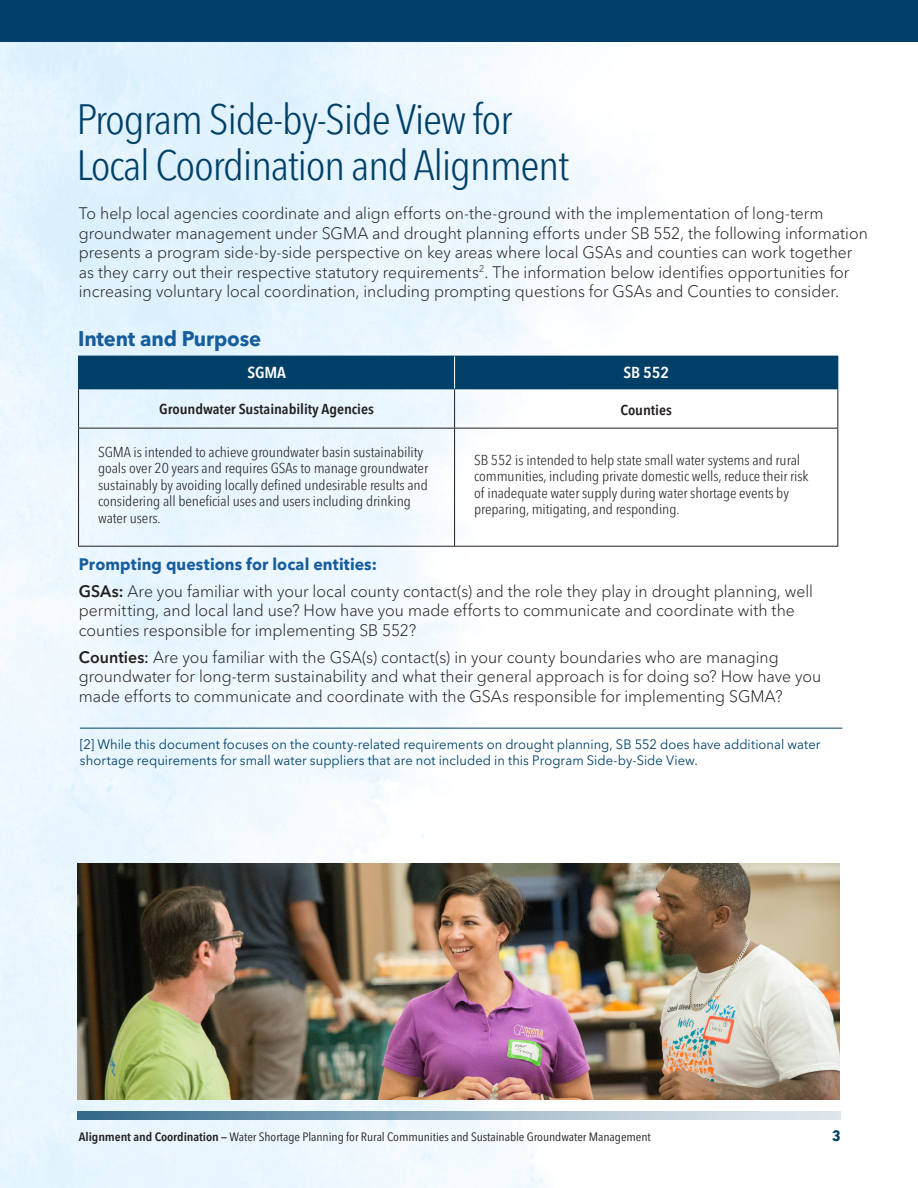
<style>
.page{position:relative;width:918px;height:1188px;background:#fff}
.page>*{position:absolute;margin:0;border:0;box-sizing:border-box;transform-origin:0 0}
.Title_2{font:300 condensed 42px/46.5px "Avenir Next LT Pro";letter-spacing:-.03em;color:#004068;scale:1.1 1}
.Table_Text{font:700 21px "Avenir Next LT Pro";letter-spacing:-.005em;color:#175d9e;scale:.96 1}
.Main_text{font:300 16.5px/19.5px "Avenir Next LT Pro";color:#231f20;scale:.96 1}
.t1{font:600 condensed 15.75px "Avenir Next LT Pro";letter-spacing:-.005em;color:#fff;scale:1.1 1}
.Intro_Copy{font:700 condensed 15px "Avenir Next LT Pro";color:#004068;scale:1.08 1}
.t2{font:300 condensed 14.25px/16.5px "Avenir Next LT Pro";letter-spacing:-.005em;color:#231f20;scale:1.1 1}
.t3{font:600 condensed 14.25px "Avenir Next LT Pro";letter-spacing:-.005em;color:#231f20;scale:1.1 1}
.Main_text-2{font:13.5px/16.5px "Avenir Next LT Pro";letter-spacing:.005em;color:#004068;scale:.96 1}
.t4{font:condensed 12px "Avenir Next LT Pro";letter-spacing:-.005em;color:#231f20;scale:1.1 1}
.s1{font-weight:700;color:#175d9e}
.s2{font-weight:600}
.s3{font-weight:500}
</style>
<div class="page">
<img style="left:0;top:41px;width:904px;height:1147px">
<svg style="left:78px;top:1112px;width:763px;height:8px;background:#94b0c1"></svg>
<div style="left:0;top:0;width:918px;height:41px;background:#004068"></div>
<div style="left:79px;top:356px;width:376px;height:33px;background:#004068"></div>
<div style="left:455px;top:356px;width:383px;height:33px;background:#004068"></div>
<hr style="left:78px;top:389px;width:1px;height:39px;background:#231f20">
<hr style="left:454px;top:389px;width:1px;height:39px;background:#231f20">
<hr style="left:837px;top:389px;width:1px;height:39px;background:#231f20">
<hr style="left:78px;top:428px;width:377px;height:1px;background:#231f20">
<hr style="left:78px;top:429px;width:1px;height:117px;background:#231f20">
<hr style="left:455px;top:428px;width:383px;height:1px;background:#231f20">
<hr style="left:454px;top:429px;width:1px;height:117px;background:#231f20">
<hr style="left:837px;top:429px;width:1px;height:117px;background:#231f20">
<hr style="left:78px;top:546px;width:377px;height:1px;background:#231f20">
<hr style="left:455px;top:546px;width:383px;height:1px;background:#231f20">
<hr style="left:78px;top:356px;width:1px;height:32px;background:#004068">
<hr style="left:78px;top:388px;width:377px;height:1px;background:#004068">
<hr style="left:454px;top:356px;width:1px;height:32px;background:#fff">
<img style="left:78px;top:864px;width:762px;height:236px">
<hr style="left:80px;top:728px;width:762px;height:1px;background:#004068">
<p class="Title_2" style="left:76px;top:96px;width:449px">Program Side-by-Side View for<br>Local Coordination and Alignment</p>
<p class="Main_text" style="left:79px;top:204px;width:823px">To help local agencies coordinate and align efforts on-the-ground with the implementation of long-term groundwater management under SGMA and drought planning efforts under SB 552, the following information presents a program side-by-side perspective on key areas where local GSAs and counties can work together as they carry out their respective statutory requirements<sup>2</sup>. The information below identifies opportunities for increasing voluntary local coordination, including prompting questions for GSAs and Counties to consider.</p>
<p class="Table_Text" style="left:78px;top:325px;width:192px">Intent and Purpose</p>
<p class="t1" style="left:247px;top:363px;width:37px">SGMA</p>
<p class="t1" style="left:623px;top:363px;width:43px">SB 552</p>
<p class="t3" style="left:159px;top:400px;width:197px">Groundwater Sustainability Agencies</p>
<p class="t3" style="left:621px;top:401px;width:48px">Counties</p>
<p class="t2" style="left:98px;top:443px;width:302px">SGMA is intended to achieve groundwater basin sustainability goals over 20 years and requires GSAs to manage groundwater sustainably by avoiding locally defined undesirable results and considering all beneficial uses and users including drinking water users.</p>
<p class="t2" style="left:474px;top:452px;width:306px">SB 552 is intended to help state small water systems and rural communities, including private domestic wells, reduce their risk of inadequate water supply during water shortage events by preparing, mitigating, and responding.</p>
<p class="Main_text" style="left:79px;top:550px;width:766px;line-height:27px"><span class="s1">Prompting questions for local entities:<br></span><span class="s2">GSAs:</span> Are you familiar with your local county contact(s) and the role they play in drought planning, well</p>
<p class="Main_text" style="left:79px;top:601px;width:747px">permitting, and local land use? How have you made efforts to communicate and coordinate with the counties responsible for implementing SB 552?</p>
<p class="Main_text" style="left:79px;top:647px;width:775px"><span class="s2">Counties</span><span class="s3">:</span> Are you familiar with the GSA(s) contact(s) in your county boundaries who are managing groundwater for long-term sustainability and what their general approach is for doing so? How have you made efforts to communicate and coordinate with the GSAs responsible for implementing SGMA?</p>
<p class="Main_text-2" style="left:80px;top:736px;width:773px">[2] While this document focuses on the county-related requirements on drought planning, SB 552 does have additional water shortage requirements for small water suppliers that are not included in this Program Side-by-Side View.</p>
<p class="t4" style="left:79px;top:1129px;width:521px"><span class="s2">Alignment and Coordination —</span> Water Shortage Planning for Rural Communities and Sustainable Groundwater Management</p>
<p class="Intro_Copy" style="left:832px;top:1127px;width:9px">3</p>
</div>
